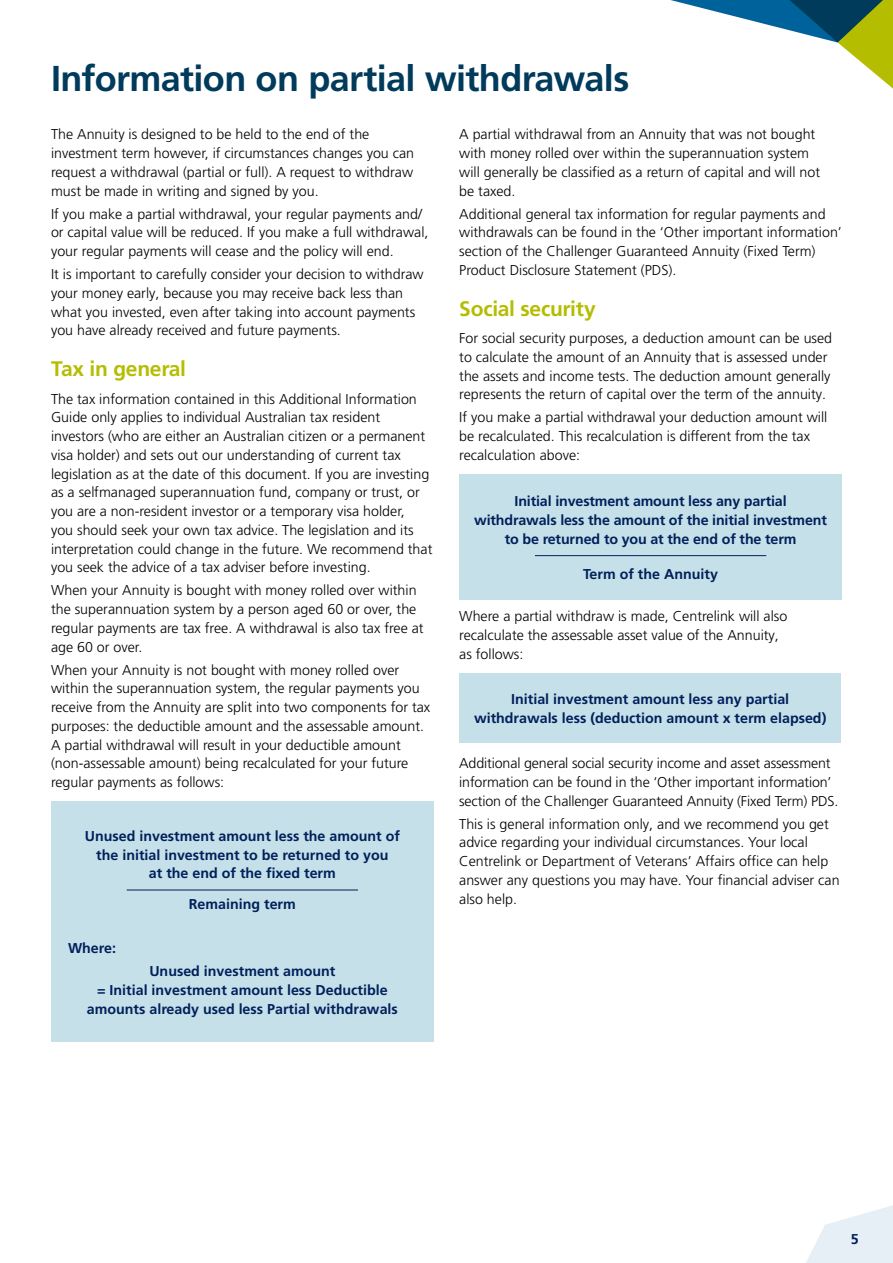
<style>
.page{position:relative;width:893px;height:1263px;background:#fff}
.page>*{position:absolute;margin:0;border:0;box-sizing:border-box;transform-origin:0 0}
.t1{font:700 36px "Frutiger LT Pro";letter-spacing:-.02em;color:#003b5c}
.t2{font:700 21px "Frutiger LT Pro";letter-spacing:-.015em;color:#b5bd00}
.t3{font:300 14.25px/18.8px "Frutiger LT Pro";color:#000}
.t4{font:700 14.25px/18.8px "Frutiger LT Pro";color:#00205b;text-align:center}
</style>
<div class="page">
<svg style="left:671px;top:0;width:222px;height:89px"></svg>
<svg style="left:806px;top:1205px;width:87px;height:58px"></svg>
<div style="left:51px;top:802px;width:383px;height:240px;background:#c6e0e9"></div>
<hr style="left:127px;top:890px;width:231px;height:1px;background:#00205b">
<div style="left:459px;top:474px;width:383px;height:126px;background:#c6e0e9"></div>
<hr style="left:535px;top:555px;width:231px;height:1px;background:#00205b">
<div style="left:459px;top:673px;width:382px;height:70px;background:#c6e0e9"></div>
<h1 class="t1" style="left:51px;top:57px;width:580px">Information on partial withdrawals</h1>
<p class="t3" style="left:51px;top:125px;width:365px">The Annuity is designed to be held to the end of the investment term however, if circumstances changes you can request a withdrawal (partial or full). A request to withdraw must be made in writing and signed by you.</p>
<p class="t3" style="left:51px;top:204px;width:379px">If you make a partial withdrawal, your regular payments and/ or capital value will be reduced. If you make a full withdrawal, your regular payments will cease and the policy will end.</p>
<p class="t3" style="left:51px;top:265px;width:374px">It is important to carefully consider your decision to withdraw your money early, because you may receive back less than what you invested, even after taking into account payments you have already received and future payments.</p>
<h2 class="t2" style="left:51px;top:357px;width:137px">Tax in general</h2>
<p class="t3" style="left:51px;top:389px;width:383px">The tax information contained in this Additional Information Guide only applies to individual Australian tax resident investors (who are either an Australian citizen or a permanent visa holder) and sets out our understanding of current tax legislation as at the date of this document. If you are investing as a selfmanaged superannuation fund, company or trust, or you are a non-resident investor or a temporary visa holder,<br>you should seek your own tax advice. The legislation and its interpretation could change in the future. We recommend that you seek the advice of a tax adviser before investing.</p>
<p class="t3" style="left:51px;top:581px;width:374px">When your Annuity is bought with money rolled over within the superannuation system by a person aged 60 or over, the regular payments are tax free. A withdrawal is also tax free at age 60 or over.</p>
<p class="t3" style="left:51px;top:660px;width:381px">When your Annuity is not bought with money rolled over within the superannuation system, the regular payments you receive from the Annuity are split into two components for tax purposes: the deductible amount and the assessable amount.<br>A partial withdrawal will result in your deductible amount (non-assessable amount) being recalculated for your future regular payments as follows:</p>
<p class="t4" style="left:85px;top:827px;width:317px">Unused investment amount less the amount of the initial investment to be returned to you<br>at the end of the fixed term</p>
<p class="t4" style="left:189px;top:895px;width:108px">Remaining term</p>
<p class="t4" style="left:68px;top:939px;width:50px">Where:</p>
<p class="t4" style="left:87px;top:962px;width:312px">Unused investment amount<br>= Initial investment amount less Deductible amounts already used less Partial withdrawals</p>
<p class="t3" style="left:459px;top:125px;width:362px">A partial withdrawal from an Annuity that was not bought with money rolled over within the superannuation system will generally be classified as a return of capital and will not be taxed.</p>
<p class="t3" style="left:459px;top:204px;width:384px">Additional general tax information for regular payments and withdrawals can be found in the ‘Other important information’ section of the Challenger Guaranteed Annuity (Fixed Term)<br>Product Disclosure Statement (PDS).</p>
<h2 class="t2" style="left:459px;top:296px;width:138px">Social security</h2>
<p class="t3" style="left:459px;top:329px;width:374px">For social security purposes, a deduction amount can be used to calculate the amount of an Annuity that is assessed under the assets and income tests. The deduction amount generally represents the return of capital over the term of the annuity.</p>
<p class="t3" style="left:459px;top:408px;width:370px">If you make a partial withdrawal your deduction amount will be recalculated. This recalculation is different from the tax recalculation above:</p>
<p class="t4" style="left:474px;top:492px;width:354px">Initial investment amount less any partial withdrawals less the amount of the initial investment to be returned to you at the end of the term</p>
<p class="t4" style="left:583px;top:564px;width:136px">Term of the Annuity</p>
<p class="t3" style="left:459px;top:607px;width:330px">Where a partial withdraw is made, Centrelink will also recalculate the assessable asset value of the Annuity, as follows:</p>
<p class="t4" style="left:474px;top:690px;width:354px">Initial investment amount less any partial withdrawals less (deduction amount x term elapsed)</p>
<p class="t3" style="left:459px;top:754px;width:381px">Additional general social security income and asset assessment information can be found in the ‘Other important information’ section of the Challenger Guaranteed Annuity (Fixed Term) PDS.</p>
<p class="t3" style="left:459px;top:814px;width:382px">This is general information only, and we recommend you get advice regarding your individual circumstances. Your local Centrelink or Department of Veterans’ Affairs office can help answer any questions you may have. Your financial adviser can also help.</p>
<p class="t4" style="left:851px;top:1229px;width:9px">5</p>
</div>
